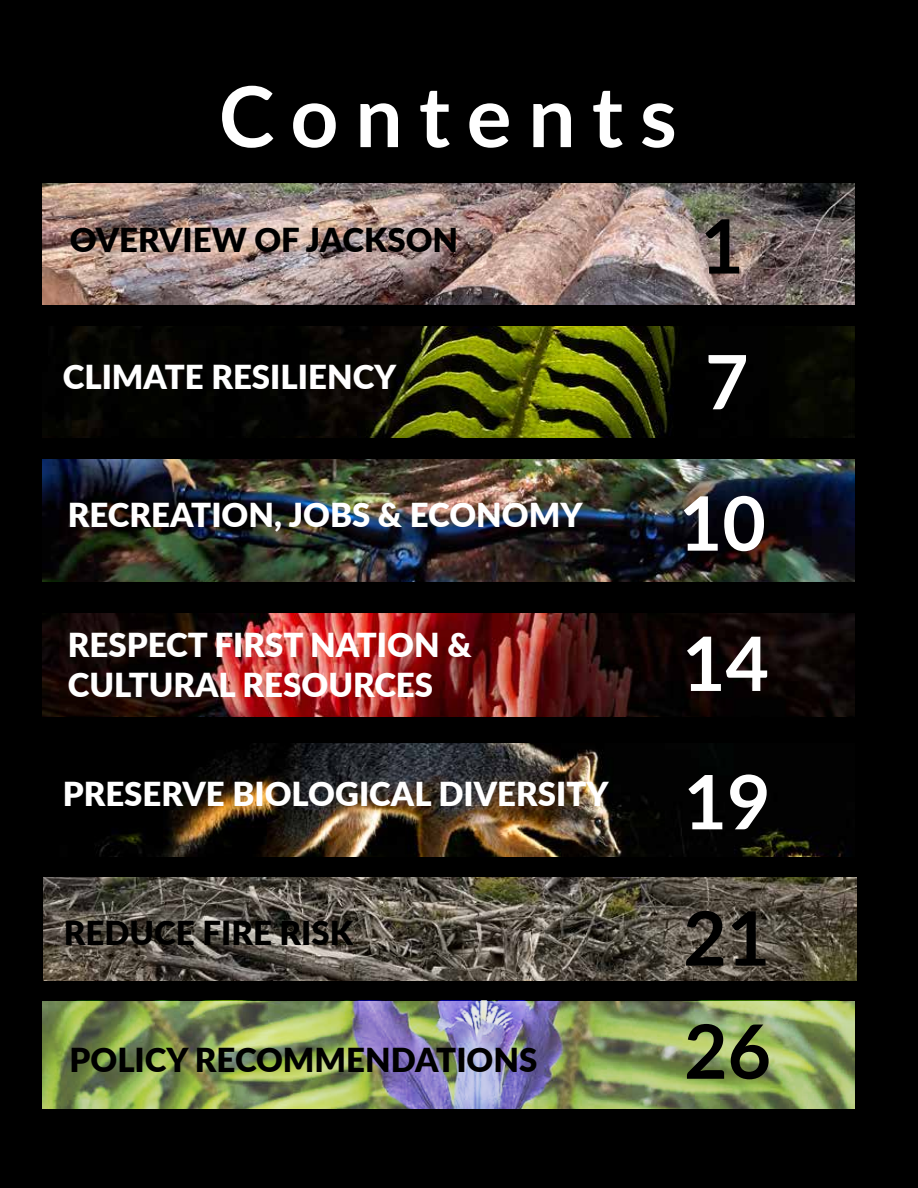
<style>
.page{position:relative;width:918px;height:1188px;background:#000}
.page>*{position:absolute;margin:0;border:0;box-sizing:border-box;transform-origin:0 0}
.t1{font:700 84px "Lato";letter-spacing:.195em;color:#fff}
.t2{font:700 75px "Lato";color:#fff}
.t3{font:700 75px "Lato";color:#000}
.t4{font:900 33px/39.6px "Lato";color:#fff}
.t5{font:900 33px "Lato";color:#000}
</style>
<div class="page">
<img style="left:42px;top:1001px;width:812px;height:108px">
<img style="left:43px;top:326px;width:811px;height:112px">
<img style="left:43px;top:878px;width:814px;height:102px">
<img style="left:98px;top:743px;width:745px;height:114px">
<img style="left:43px;top:183px;width:811px;height:122px">
<img style="left:43px;top:614px;width:811px;height:102px">
<img style="left:43px;top:460px;width:811px;height:121px">
<h1 class="t1" style="left:219px;top:55px;width:459px">Contents</h1>
<p class="t5" style="left:70px;top:215px;width:390px">OVERVIEW OF JACKSON</p>
<h2 class="t3" style="left:700px;top:191px;width:45px">1</h2>
<p class="t4" style="left:63px;top:355px;width:335px">CLIMATE RESILIENCY</p>
<h2 class="t2" style="left:705px;top:327px;width:45px">7</h2>
<p class="t4" style="left:68px;top:494px;width:516px">RECREATION, JOBS &amp; ECONOMY</p>
<p class="t4" style="left:68px;top:624px;width:405px">RESPECT FIRST NATION &amp;<br>CULTURAL RESOURCES</p>
<p class="t4" style="left:63px;top:772px;width:547px">PRESERVE BIOLOGICAL DIVERSITY</p>
<h2 class="t2" style="left:679px;top:468px;width:88px">10</h2>
<h2 class="t2" style="left:682px;top:608px;width:88px">14</h2>
<h2 class="t2" style="left:684px;top:747px;width:88px">19</h2>
<p class="t5" style="left:64px;top:908px;width:291px">REDUCE FIRE RISK</p>
<h2 class="t3" style="left:683px;top:883px;width:89px">21</h2>
<p class="t5" style="left:69px;top:1035px;width:469px">POLICY RECOMMENDATIONS</p>
<h2 class="t3" style="left:684px;top:996px;width:88px">26</h2>
</div>
